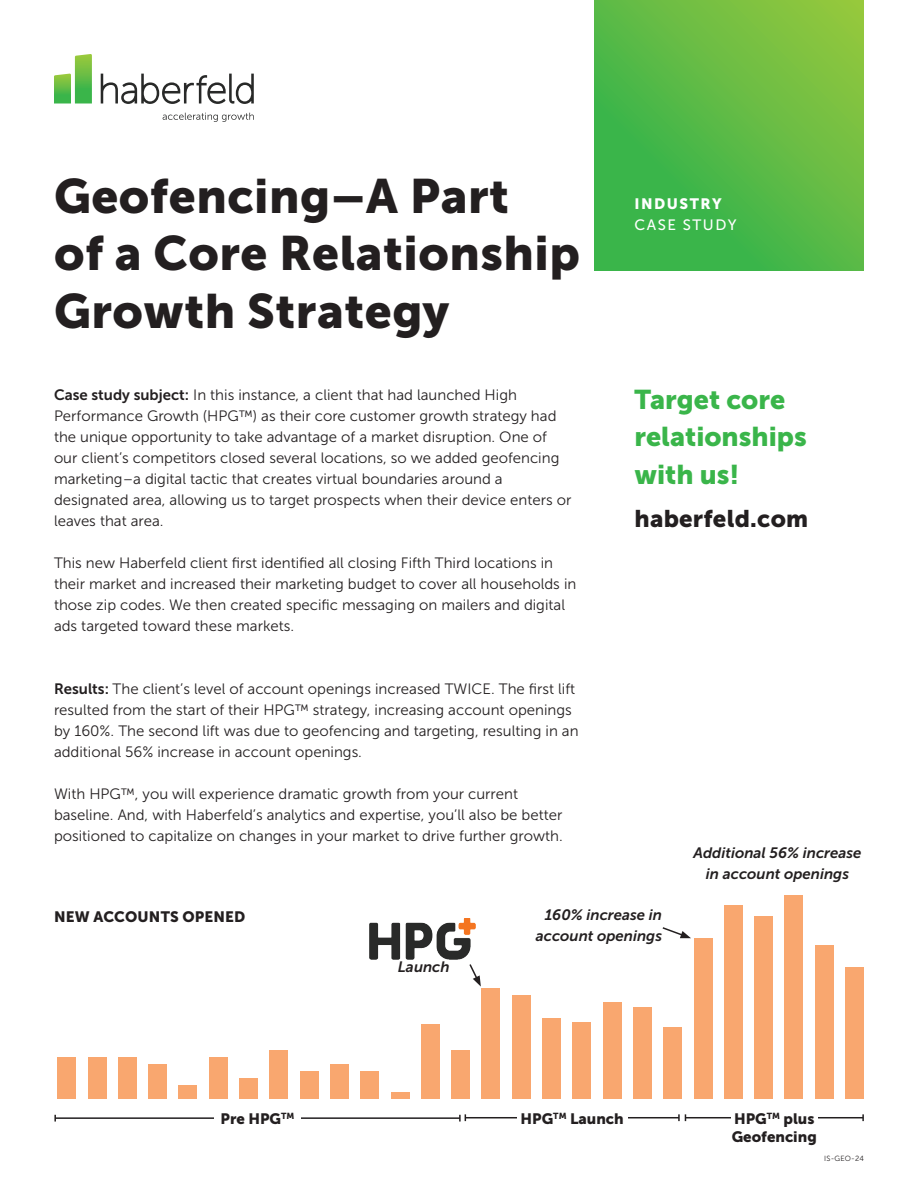
<style>
.page{position:relative;width:918px;height:1188px;background:#fff}
.page>*{position:absolute;margin:0;border:0;box-sizing:border-box;transform-origin:0 0}
.t1{font:48px/57.6px "Museo Sans 900";letter-spacing:.01em;color:#231f20}
.t2{font:27px/37.5px "Museo Sans 900";color:#3ab54a}
.t3{font:24px "Museo Sans 900";letter-spacing:.01em;color:#231f20}
.t4{font:15px/21px "Museo Sans 300";color:#231f20}
.t5{font:italic 15px/21px "Museo Sans 700";color:#231f20;text-align:center}
.t6{font:15px/18px "Museo Sans 900";color:#231f20}
.t7{font:15px "Museo Sans 500";letter-spacing:.1em;color:#fff}
.t8{font:15px "Museo Sans 900";letter-spacing:.1em;color:#fff}
.t9{font:7.5px "Museo Sans 300";letter-spacing:.025em;color:#231f20}
.s1{font-family:"Museo Sans 700"}
</style>
<div class="page">
<svg style="left:594px;top:0;width:270px;height:270px;background:#59ba46"></svg>
<svg style="left:54px;top:54px;width:38px;height:50px"></svg>
<svg style="left:101px;top:74px;width:153px;height:30px"></svg>
<svg style="left:163px;top:113px;width:91px;height:9px"></svg>
<hr style="left:55px;top:1117px;width:405px;height:2px;background:#231f20">
<svg style="left:54px;top:1115px;width:2px;height:7px"></svg>
<div style="left:57px;top:1057px;width:19px;height:42px;background:#f9a76f"></div>
<div style="left:88px;top:1057px;width:19px;height:42px;background:#f9a76f"></div>
<div style="left:118px;top:1057px;width:19px;height:42px;background:#f9a76f"></div>
<div style="left:148px;top:1064px;width:19px;height:35px;background:#f9a76f"></div>
<div style="left:178px;top:1085px;width:19px;height:14px;background:#f9a76f"></div>
<div style="left:209px;top:1057px;width:19px;height:42px;background:#f9a76f"></div>
<div style="left:239px;top:1078px;width:19px;height:21px;background:#f9a76f"></div>
<div style="left:269px;top:1050px;width:19px;height:49px;background:#f9a76f"></div>
<div style="left:300px;top:1072px;width:19px;height:27px;background:#f9a76f"></div>
<div style="left:330px;top:1064px;width:19px;height:35px;background:#f9a76f"></div>
<div style="left:360px;top:1072px;width:19px;height:27px;background:#f9a76f"></div>
<div style="left:391px;top:1093px;width:19px;height:6px;background:#f9a76f"></div>
<div style="left:421px;top:1024px;width:19px;height:75px;background:#f9a76f"></div>
<div style="left:451px;top:1050px;width:19px;height:49px;background:#f9a76f"></div>
<div style="left:481px;top:988px;width:19px;height:111px;background:#f9a76f"></div>
<div style="left:512px;top:995px;width:19px;height:104px;background:#f9a76f"></div>
<div style="left:542px;top:1018px;width:19px;height:81px;background:#f9a76f"></div>
<div style="left:572px;top:1022px;width:19px;height:77px;background:#f9a76f"></div>
<div style="left:603px;top:1002px;width:19px;height:97px;background:#f9a76f"></div>
<div style="left:633px;top:1008px;width:19px;height:91px;background:#f9a76f"></div>
<div style="left:663px;top:1027px;width:19px;height:72px;background:#f9a76f"></div>
<div style="left:694px;top:938px;width:19px;height:161px;background:#f9a76f"></div>
<div style="left:724px;top:905px;width:19px;height:194px;background:#f9a76f"></div>
<div style="left:754px;top:917px;width:19px;height:182px;background:#f9a76f"></div>
<div style="left:784px;top:895px;width:19px;height:204px;background:#f9a76f"></div>
<div style="left:815px;top:945px;width:19px;height:154px;background:#f9a76f"></div>
<div style="left:845px;top:967px;width:19px;height:132px;background:#f9a76f"></div>
<svg style="left:662px;top:927px;width:29px;height:11px"></svg>
<svg style="left:469px;top:964px;width:12px;height:23px"></svg>
<img style="left:369px;top:918px;width:106px;height:42px">
<hr style="left:465px;top:1117px;width:214px;height:1px;background:#231f20">
<svg style="left:459px;top:1114px;width:7px;height:8px"></svg>
<hr style="left:685px;top:1117px;width:178px;height:1px;background:#231f20">
<svg style="left:678px;top:1114px;width:8px;height:7px"></svg>
<svg style="left:862px;top:1114px;width:2px;height:7px"></svg>
<div style="left:517px;top:1112px;width:110px;height:17px;background:#fff"></div>
<div style="left:731px;top:1112px;width:87px;height:33px;background:#fff"></div>
<div style="left:214px;top:1112px;width:87px;height:17px;background:#fff"></div>
<p class="t1" style="left:54px;top:167px;width:527px">Geofencing–A Part<br>of a Core Relationship<br>Growth Strategy</p>
<p class="t4" style="left:54px;top:384px;width:519px"><span class="s1">Case study subject:</span> In this instance, a client that had launched High Performance Growth (HPG™) as their core customer growth strategy had the unique opportunity to take advantage of a market disruption. One of our client’s competitors closed several locations, so we added geofencing marketing–a digital tactic that creates virtual boundaries around a designated area, allowing us to target prospects when their device enters or leaves that area.</p>
<p class="t4" style="left:54px;top:552px;width:524px">This new Haberfeld client first identified all closing Fifth Third locations in their market and increased their marketing budget to cover all households in those zip codes. We then created specific messaging on mailers and digital ads targeted toward these markets.</p>
<p class="t4" style="left:54px;top:678px;width:526px"><span class="s1">Results:</span> The client’s level of account openings increased TWICE. The first lift resulted from the start of their HPG™ strategy, increasing account openings by 160%. The second lift was due to geofencing and targeting, resulting in an additional 56% increase in account openings.</p>
<p class="t4" style="left:54px;top:783px;width:510px">With HPG™, you will experience dramatic growth from your current baseline. And, with Haberfeld’s analytics and expertise, you’ll also be better positioned to capitalize on changes in your market to drive further growth.</p>
<p class="t8" style="left:634px;top:195px;width:89px">INDUSTRY</p>
<p class="t7" style="left:634px;top:216px;width:104px">CASE STUDY</p>
<p class="t2" style="left:634px;top:380px;width:174px">Target core relationships with us!</p>
<p class="t3" style="left:634px;top:505px;width:175px">haberfeld.com</p>
<p class="t5" style="left:693px;top:843px;width:170px">Additional 56% increase in account openings</p>
<p class="t6" style="left:54px;top:908px;width:193px">NEW ACCOUNTS OPENED</p>
<p class="t5" style="left:536px;top:905px;width:128px">160% increase in account openings</p>
<p class="t5" style="left:398px;top:956px;width:53px">Launch</p>
<p class="t6" style="left:221px;top:1109px;width:75px">Pre HPG<sup>TM</sup></p>
<p class="t6" style="left:521px;top:1109px;width:105px">HPG<sup>TM</sup> Launch</p>
<p class="t6" style="left:732px;top:1109px;width:87px">HPG<sup>TM</sup> plus<br>Geofencing</p>
<p class="t9" style="left:824px;top:1154px;width:41px">IS-GEO-24</p>
</div>
